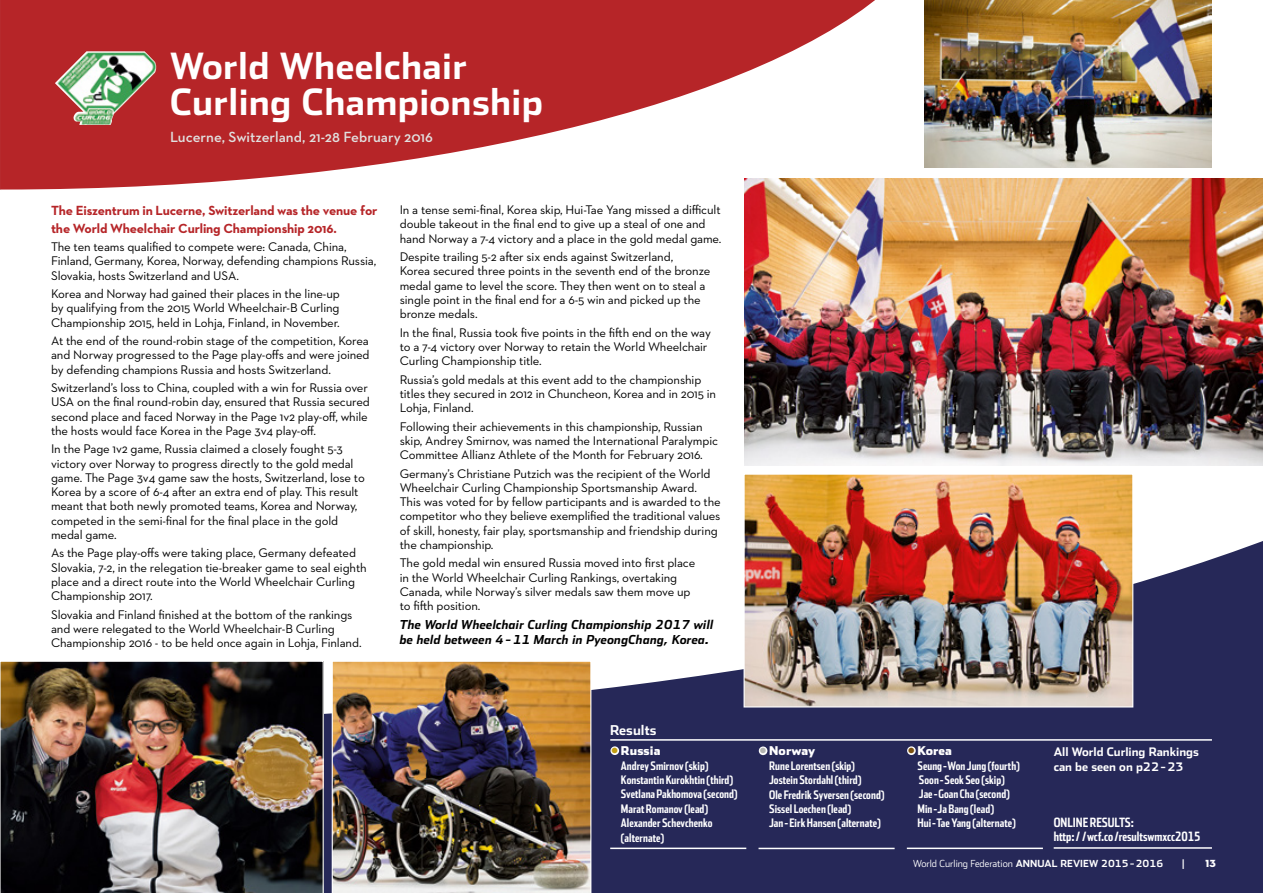
<style>
.page{position:relative;width:1263px;height:893px;background:#fff}
.page>*{position:absolute;margin:0;border:0;box-sizing:border-box;transform-origin:0 0}
.t1{font:36px/36px "Stainless Bold Tab";letter-spacing:.01em;color:#fff}
.t2{font:600 15px "Neutraface 2 Text";color:#e1e1e0}
.t3{font:700 13.5px/18px "Neutraface 2 Text";letter-spacing:-.01em;color:#b62528}
.t4{font:13.5px "Stainless Bold Tab";color:#fff}
.t5{font:12.75px/14.2px "Neutraface 2 Text";letter-spacing:-.01em;color:#000}
.t6{font:12.75px/14.2px "Stainless Comp Bold Tab";color:#fff}
.t7{font:12.3px/15px "Stainless Bold Italic Tab";letter-spacing:.01em;color:#000}
.t8{font:12px "Stainless Black Tab";letter-spacing:.005em;color:#fff}
.t9{font:11.7px/14.4px "Stainless Comp Bold Tab";letter-spacing:.005em;color:#fff}
.t10{font:11.7px/15px "Stainless Bold Tab";color:#fff}
.t11{font:10.5px "Neutraface Display Titling";color:#fff}
.t12{font:9.75px "Stainless Light Tab";color:#fff}
.t13{font:9.75px "Stainless Bold Tab";color:#fff}
.s1{font-family:"Stainless Bold Tab"}
</style>
<div class="page">
<svg style="left:324px;top:541px;width:939px;height:352px;fill:#262858"></svg>
<svg style="left:0;top:0;width:896px;height:190px;fill:#b62528"></svg>
<img style="left:55px;top:51px;width:102px;height:74px">
<hr style="left:610px;top:848px;width:136px;height:1px;background:#fff">
<div style="left:610px;top:746px;width:9px;height:9px;border:3px solid #fff;border-radius:50%"></div>
<hr style="left:758px;top:848px;width:137px;height:1px;background:#fff">
<div style="left:759px;top:746px;width:8px;height:9px;border:3px solid #fff;border-radius:50%"></div>
<hr style="left:907px;top:848px;width:136px;height:1px;background:#fff">
<div style="left:907px;top:746px;width:9px;height:9px;border:3px solid #fff;border-radius:50%"></div>
<hr style="left:610px;top:739px;width:602px;height:2px;background:#fff">
<hr style="left:1054px;top:847px;width:158px;height:2px;background:#fff">
<img style="left:744px;top:179px;width:519px;height:287px">
<img style="left:0;top:661px;width:324px;height:232px">
<img style="left:332px;top:661px;width:259px;height:232px">
<img style="left:745px;top:476px;width:386px;height:229px">
<div style="left:743px;top:474px;width:390px;height:233px;border:1px solid #fff"></div>
<img style="left:924px;top:0;width:288px;height:167px">
<svg style="left:612px;top:748px;width:6px;height:5px"></svg>
<svg style="left:760px;top:748px;width:6px;height:6px"></svg>
<svg style="left:909px;top:748px;width:5px;height:5px"></svg>
<h1 class="t1" style="left:170px;top:47px;width:374px">World Wheelchair<br>Curling Championship</h1>
<p class="t2" style="left:170px;top:127px;width:264px">Lucerne, Switzerland, 21-28 February 2016</p>
<p class="t3" style="left:51px;top:201px;width:328px">The Eiszentrum in Lucerne, Switzerland was the venue for the World Wheelchair Curling Championship 2016.</p>
<p class="t5" style="left:51px;top:240px;width:327px">The ten teams qualified to compete were: Canada, China,<br>Finland, Germany, Korea, Norway, defending champions Russia,<br>Slovakia, hosts Switzerland and USA.</p>
<p class="t5" style="left:51px;top:287px;width:290px;text-align:justify">Korea and Norway had gained their places in the line-up by qualifying from the 2015 World Wheelchair-B Curling Championship 2015, held in Lohja, Finland, in November.</p>
<p class="t5" style="left:51px;top:334px;width:320px;text-align:justify">At the end of the round-robin stage of the competition, Korea and Norway progressed to the Page play-offs and were joined by defending champions Russia and hosts Switzerland.</p>
<p class="t5" style="left:51px;top:381px;width:320px">Switzerland’s loss to China, coupled with a win for Russia over USA on the final round-robin day, ensured that Russia secured second place and faced Norway in the Page 1v2 play-off, while the hosts would face Korea in the Page 3v4 play-off.</p>
<p class="t5" style="left:51px;top:442px;width:315px">In the Page 1v2 game, Russia claimed a closely fought 5-3 victory over Norway to progress directly to the gold medal game. The Page 3v4 game saw the hosts, Switzerland, lose to Korea by a score of 6-4 after an extra end of play. This result meant that both newly promoted teams, Korea and Norway, competed in the semi-final for the final place in the gold medal game.</p>
<p class="t5" style="left:51px;top:546px;width:317px">As the Page play-offs were taking place, Germany defeated Slovakia, 7-2, in the relegation tie-breaker game to seal eighth place and a direct route into the World Wheelchair Curling Championship 2017.</p>
<p class="t5" style="left:51px;top:607px;width:312px">Slovakia and Finland finished at the bottom of the rankings and were relegated to the World Wheelchair-B Curling<br>Championship 2016 - to be held once again in Lohja, Finland.</p>
<p class="t5" style="left:400px;top:202px;width:323px">In a tense semi-final, Korea skip, Hui-Tae Yang missed a difficult double takeout in the final end to give up a steal of one and hand Norway a 7-4 victory and a place in the gold medal game.</p>
<p class="t5" style="left:400px;top:249px;width:312px">Despite trailing 5-2 after six ends against Switzerland,<br>Korea secured three points in the seventh end of the bronze medal game to level the score. They then went on to steal a single point in the final end for a 6-5 win and picked up the bronze medals.</p>
<p class="t5" style="left:400px;top:325px;width:313px">In the final, Russia took five points in the fifth end on the way to a 7-4 victory over Norway to retain the World Wheelchair<br>Curling Championship title.</p>
<p class="t5" style="left:400px;top:372px;width:318px">Russia’s gold medals at this event add to the championship titles they secured in 2012 in Chuncheon, Korea and in 2015 in<br>Lohja, Finland.</p>
<p class="t5" style="left:400px;top:419px;width:320px">Following their achievements in this championship, Russian skip, Andrey Smirnov, was named the International Paralympic<br>Committee Allianz Athlete of the Month for February 2016.</p>
<p class="t5" style="left:400px;top:466px;width:322px">Germany’s Christiane Putzich was the recipient of the World Wheelchair Curling Championship Sportsmanship Award.<br>This was voted for by fellow participants and is awarded to the competitor who they believe exemplified the traditional values of skill, honesty, fair play, sportsmanship and friendship during the championship.</p>
<p class="t5" style="left:400px;top:556px;width:297px">The gold medal win ensured Russia moved into first place in the World Wheelchair Curling Rankings, overtaking Canada, while Norway’s silver medals saw them move up to fifth position.</p>
<p class="t7" style="left:400px;top:617px;width:315px">The World Wheelchair Curling Championship 2017 will be held between 4-11 March in PyeongChang, Korea.</p>
<p class="t4" style="left:610px;top:722px;width:48px">Results</p>
<p class="t8" style="left:621px;top:743px;width:41px">Russia</p>
<p class="t9" style="left:621px;top:758px;width:118px">Andrey Smirnov (skip)<br>Konstantin Kurokhtin (third)<br>Svetlana Pakhomova (second)<br>Marat Romanov (lead)<br>Alexander Schevchenko (alternate)</p>
<p class="t8" style="left:769px;top:743px;width:48px">Norway</p>
<p class="t9" style="left:769px;top:758px;width:117px">Rune Lorentsen (skip)<br>Jostein Stordahl (third)<br>Ole Fredrik Syversen (second)<br>Sissel Loechen (lead)<br>Jan-Eirk Hansen (alternate)</p>
<p class="t8" style="left:917px;top:743px;width:36px">Korea</p>
<p class="t9" style="left:917px;top:758px;width:104px">Seung-Won Jung (fourth)<br>Soon-Seok Seo (skip)<br>Jae-Goan Cha (second)<br>Min-Ja Bang (lead)<br>Hui-Tae Yang (alternate)</p>
<p class="t10" style="left:1054px;top:744px;width:147px">All World Curling Rankings can be seen on p22-23</p>
<p class="t6" style="left:1054px;top:814px;width:148px">ONLINE RESULTS: http://wcf.co/resultswmxcc2015</p>
<p class="t12" style="left:913px;top:857px;width:252px">World Curling Federation <span class="s1">ANNUAL REVIEW 2015-2016</span></p>
<p class="t13" style="left:1181px;top:857px;width:5px">|</p>
<p class="t11" style="left:1205px;top:857px;width:12px">13</p>
</div>
